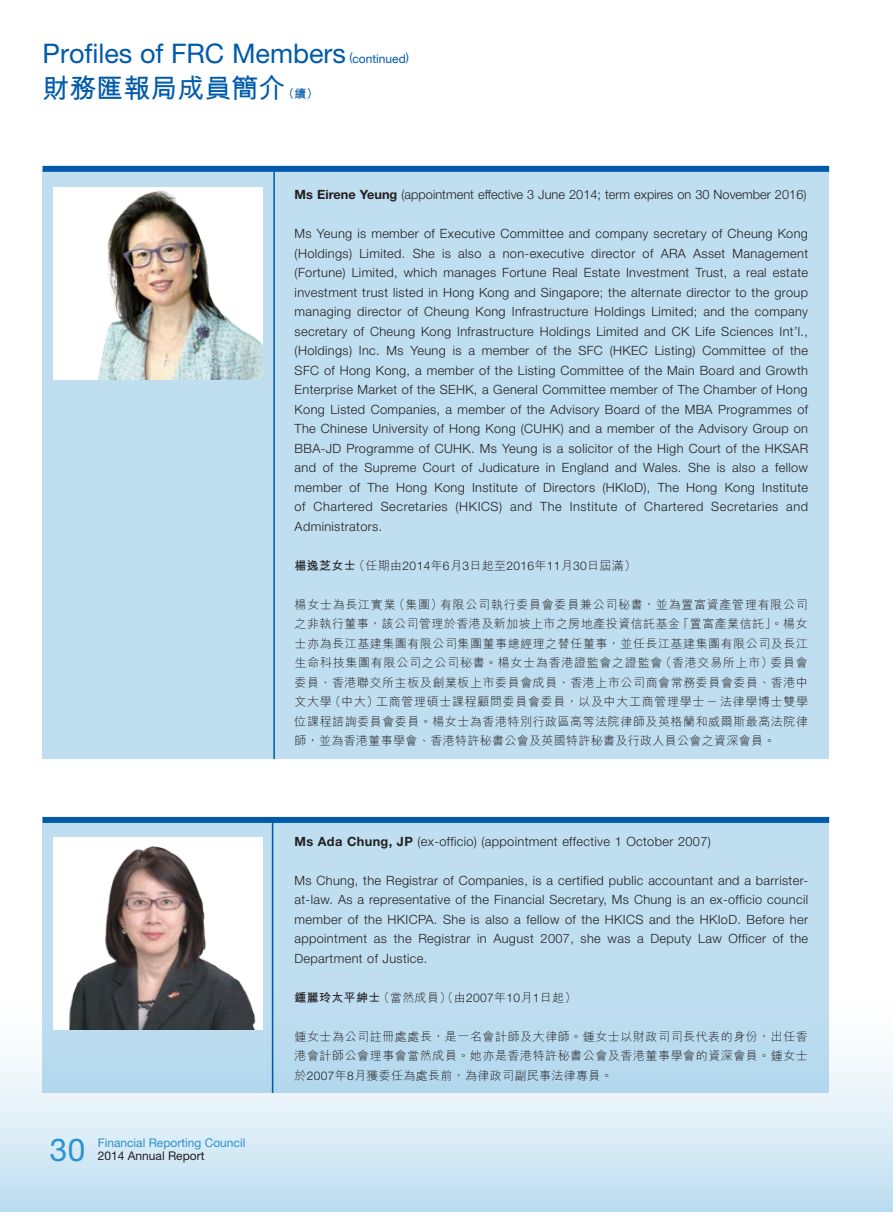
<style>
.page{position:relative;width:893px;height:1212px;background:#fff}
.page>*{position:absolute;margin:0;border:0;box-sizing:border-box;transform-origin:0 0}
.t1{font:31.5px "Helvetica Neue LT Std";color:#2a92d0}
.t2{font:27px "Helvetica Neue LT Std";color:#015aaa}
.t3{font:700 27px "M Hei HK";color:#015aaa}
.t4{font:300 12.75px/19.5px "Helvetica Neue LT Std";letter-spacing:.03em;color:#231f20;text-align:justify}
.t5{font:300 12.75px "Helvetica Neue LT Std";letter-spacing:.005em;color:#231f20}
.t6{font:300 12px/19.5px "M Hei HK";letter-spacing:.03em;color:#231f20;text-align:justify}
.t7{font:12px "Helvetica Neue LT Std";color:#2a92d0}
.t8{font:12px "Helvetica Neue LT Std";color:#231f20}
.t9{font:12px "Helvetica Neue LT Std";color:#015aaa}
.t10{font:700 12px "M Hei HK";color:#015aaa}
.s1{font-weight:700}
.s2{font-family:"Helvetica Neue LT Std"}
</style>
<div class="page">
<div style="left:0;top:978px;width:893px;height:234px;background:linear-gradient(to bottom,#fff,#c2e0f1)"></div>
<div style="left:43px;top:171px;width:786px;height:588px;background:#bfdef0"></div>
<div style="left:43px;top:166px;width:786px;height:6px;background:#015aaa"></div>
<hr style="left:273px;top:172px;width:2px;height:587px;background:#015aaa">
<div style="left:43px;top:817px;width:786px;height:276px;background:#bfdef0"></div>
<div style="left:43px;top:817px;width:786px;height:6px;background:#015aaa"></div>
<hr style="left:272px;top:822px;width:1px;height:271px;background:#015aaa">
<img style="left:53px;top:187px;width:210px;height:193px">
<img style="left:53px;top:837px;width:210px;height:193px">
<h2 class="t2" style="left:43px;top:37px;width:305px">Profiles of FRC Members</h2>
<p class="t9" style="left:349px;top:51px;width:61px">(continued)</p>
<h2 class="t3" style="left:43px;top:69px;width:245px">財務匯報局成員簡介</h2>
<p class="t10" style="left:283px;top:85px;width:37px">（續）</p>
<p class="t5" style="left:295px;top:187px;width:513px"><span class="s1">Ms Eirene Yeung</span> (appointment effective 3 June 2014; term expires on 30 November 2016)</p>
<p class="t4" style="left:295px;top:224px;width:515px">Ms Yeung is member of Executive Committee and company secretary of Cheung Kong (Holdings) Limited. She is also a non-executive director of ARA Asset Management (Fortune) Limited, which manages Fortune Real Estate Investment Trust, a real estate investment trust listed in Hong Kong and Singapore; the alternate director to the group managing director of Cheung Kong Infrastructure Holdings Limited; and the company secretary of Cheung Kong Infrastructure Holdings Limited and CK Life Sciences Int’l., (Holdings) Inc. Ms Yeung is a member of the SFC (HKEC Listing) Committee of the SFC of Hong Kong, a member of the Listing Committee of the Main Board and Growth Enterprise Market of the SEHK, a General Committee member of The Chamber of Hong Kong Listed Companies, a member of the Advisory Board of the MBA Programmes of The Chinese University of Hong Kong (CUHK) and a member of the Advisory Group on BBA-JD Programme of CUHK. Ms Yeung is a solicitor of the High Court of the HKSAR and of the Supreme Court of Judicature in England and Wales. She is also a fellow member of The Hong Kong Institute of Directors (HKIoD), The Hong Kong Institute of Chartered Secretaries (HKICS) and The Institute of Chartered Secretaries and Administrators.</p>
<p class="t6" style="left:295px;top:555px;width:343px"><span class="s1">楊逸芝女士</span>（任期由<span class="s2">2014</span>年<span class="s2">6</span>月<span class="s2">3</span>日起至<span class="s2">2016</span>年<span class="s2">11</span>月<span class="s2">30</span>日屆滿）</p>
<p class="t6" style="left:295px;top:594px;width:515px">楊女士為長江實業（集團）有限公司執行委員會委員兼公司秘書，並為置富資產管理有限公司之非執行董事，該公司管理於香港及新加坡上市之房地產投資信託基金「置富產業信託」。楊女士亦為長江基建集團有限公司集團董事總經理之替任董事，並任長江基建集團有限公司及長江生命科技集團有限公司之公司秘書。楊女士為香港證監會之證監會（香港交易所上市）委員會委員、香港聯交所主板及創業板上市委員會成員、香港上市公司商會常務委員會委員、香港中文大學（中大）工商管理碩士課程顧問委員會委員，以及中大工商管理學士－法律學博士雙學位課程諮詢委員會委員。楊女士為香港特別行政區高等法院律師及英格蘭和威爾斯最高法院律師，並為香港董事學會、香港特許秘書公會及英國特許秘書及行政人員公會之資深會員。</p>
<h1 class="t1" style="left:50px;top:1130px;width:37px">30</h1>
<p class="t7" style="left:98px;top:1135px;width:149px">Financial Reporting Council</p>
<p class="t8" style="left:98px;top:1149px;width:108px">2014 Annual Report</p>
<p class="t4" style="left:294px;top:831px;width:418px"><span class="s1">Ms Ada Chung, JP</span> (ex-officio) (appointment effective 1 October 2007)</p>
<p class="t4" style="left:294px;top:870px;width:515px">Ms Chung, the Registrar of Companies, is a certified public accountant and a barrister&shy;at-law. As a representative of the Financial Secretary, Ms Chung is an ex-officio council member of the HKICPA. She is also a fellow of the HKICS and the HKIoD. Before her appointment as the Registrar in August 2007, she was a Deputy Law Officer of the Department of Justice.</p>
<p class="t6" style="left:294px;top:987px;width:283px"><span class="s1">鍾麗玲太平紳士</span>（當然成員）（由<span class="s2">2007</span>年<span class="s2">10</span>月<span class="s2">1</span>日起）</p>
<p class="t6" style="left:294px;top:1026px;width:515px">鍾女士為公司註冊處處長，是一名會計師及大律師。鍾女士以財政司司長代表的身份，出任香港會計師公會理事會當然成員。她亦是香港特許秘書公會及香港董事學會的資深會員。鍾女士於<span class="s2">2007</span>年<span class="s2">8</span>月獲委任為處長前，為律政司副民事法律專員。</p>
</div>
